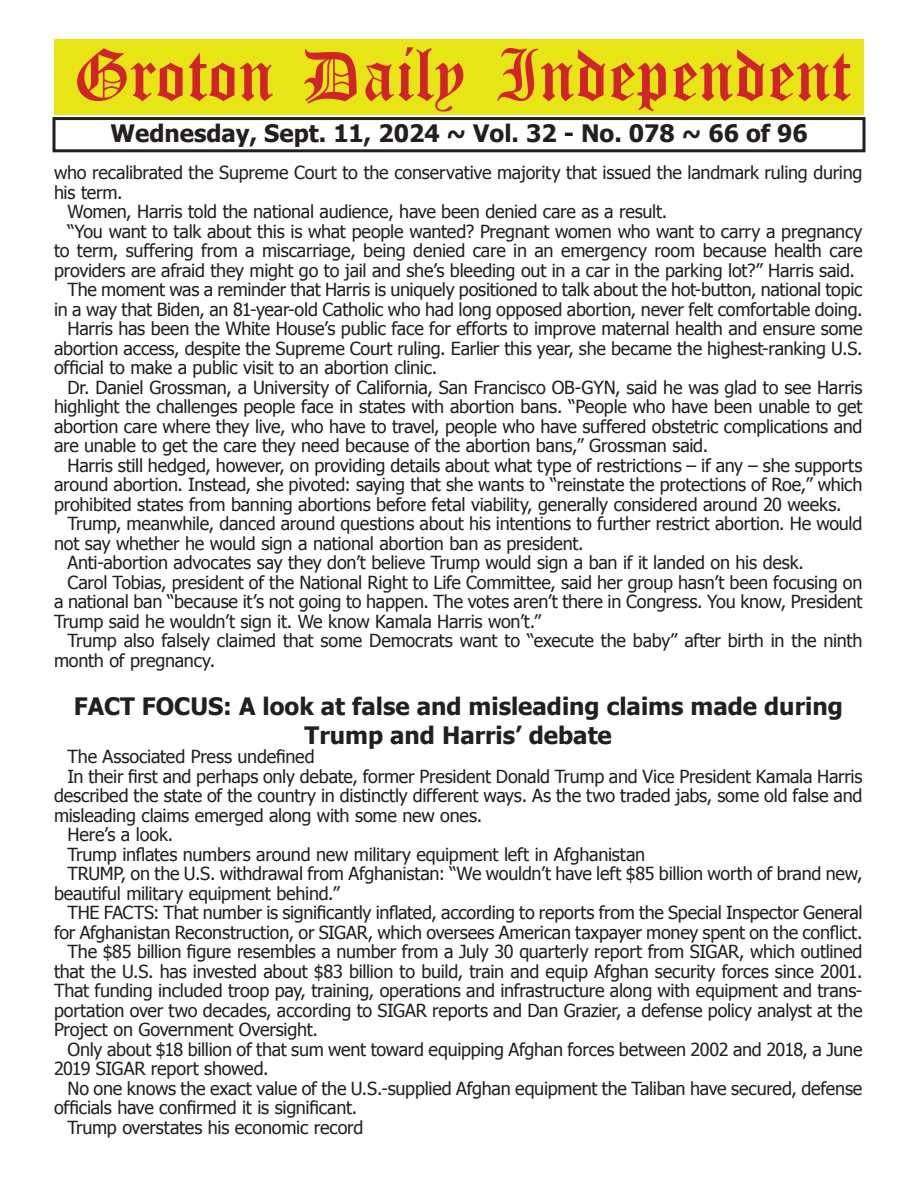
<style>
.page{position:relative;width:918px;height:1188px;background:#fff}
.page>*{position:absolute;margin:0;border:0;box-sizing:border-box;transform-origin:0 0}
.t1{font:54px "Old English Five";color:#d1232a}
.t2{font:700 24px/28.8px "Tahoma";color:#231f20;text-align:center}
.t3{font:18px "Tahoma";letter-spacing:-.015em;color:#231f20}
</style>
<div class="page">
<div style="left:52px;top:117px;width:814px;height:35px;border:3px solid #231f20"></div>
<div style="left:54px;top:40px;width:810px;height:75px;background:#e7e515"></div>
<h1 class="t1" style="left:73px;top:50px;width:779px">Groton Daily Independent</h1>
<h2 class="t2" style="left:110px;top:117px;width:699px">Wednesday, Sept. 11, 2024 ~ Vol. 32 - No. 078 ~ 66 of 96</h2>
<p class="t3" style="left:54px;top:161px;width:810px">who recalibrated the Supreme Court to the conservative majority that issued the landmark ruling during</p>
<p class="t3" style="left:54px;top:180px;width:70px">his term.</p>
<p class="t3" style="left:68px;top:200px;width:601px">Women, Harris told the national audience, have been denied care as a result.</p>
<p class="t3" style="left:68px;top:219px;width:796px">“You want to talk about this is what people wanted? Pregnant women who want to carry a pregnancy</p>
<p class="t3" style="left:54px;top:239px;width:810px">to term, suffering from a miscarriage, being denied care in an emergency room because health care</p>
<p class="t3" style="left:54px;top:258px;width:802px">providers are afraid they might go to jail and she’s bleeding out in a car in the parking lot?” Harris said.</p>
<p class="t3" style="left:68px;top:278px;width:796px">The moment was a reminder that Harris is uniquely positioned to talk about the hot-button, national topic</p>
<p class="t3" style="left:54px;top:297px;width:810px">in a way that Biden, an 81-year-old Catholic who had long opposed abortion, never felt comfortable doing.</p>
<p class="t3" style="left:68px;top:317px;width:797px">Harris has been the White House’s public face for efforts to improve maternal health and ensure some</p>
<p class="t3" style="left:54px;top:336px;width:810px">abortion access, despite the Supreme Court ruling. Earlier this year, she became the highest-ranking U.S.</p>
<p class="t3" style="left:54px;top:356px;width:385px">official to make a public visit to an abortion clinic.</p>
<p class="t3" style="left:68px;top:375px;width:797px">Dr. Daniel Grossman, a University of California, San Francisco OB-GYN, said he was glad to see Harris</p>
<p class="t3" style="left:54px;top:395px;width:810px">highlight the challenges people face in states with abortion bans. “People who have been unable to get</p>
<p class="t3" style="left:54px;top:414px;width:810px">abortion care where they live, who have to travel, people who have suffered obstetric complications and</p>
<p class="t3" style="left:54px;top:434px;width:656px">are unable to get the care they need because of the abortion bans,” Grossman said.</p>
<p class="t3" style="left:68px;top:453px;width:796px">Harris still hedged, however, on providing details about what type of restrictions – if any – she supports</p>
<p class="t3" style="left:54px;top:473px;width:810px">around abortion. Instead, she pivoted: saying that she wants to “reinstate the protections of Roe,” which</p>
<p class="t3" style="left:54px;top:492px;width:789px">prohibited states from banning abortions before fetal viability, generally considered around 20 weeks.</p>
<p class="t3" style="left:68px;top:512px;width:797px">Trump, meanwhile, danced around questions about his intentions to further restrict abortion. He would</p>
<p class="t3" style="left:54px;top:531px;width:531px">not say whether he would sign a national abortion ban as president.</p>
<p class="t3" style="left:68px;top:551px;width:738px">Anti-abortion advocates say they don’t believe Trump would sign a ban if it landed on his desk.</p>
<p class="t3" style="left:68px;top:570px;width:797px">Carol Tobias, president of the National Right to Life Committee, said her group hasn’t been focusing on</p>
<p class="t3" style="left:54px;top:590px;width:810px">a national ban “because it’s not going to happen. The votes aren’t there in Congress. You know, President</p>
<p class="t3" style="left:54px;top:609px;width:489px">Trump said he wouldn’t sign it. We know Kamala Harris won’t.”</p>
<p class="t3" style="left:68px;top:629px;width:796px">Trump also falsely claimed that some Democrats want to “execute the baby” after birth in the ninth</p>
<p class="t3" style="left:54px;top:648px;width:163px">month of pregnancy.</p>
<h2 class="t2" style="left:74px;top:691px;width:771px">FACT FOCUS: A look at false and misleading claims made during<br>Trump and Harris’ debate</h2>
<p class="t3" style="left:68px;top:745px;width:249px">The Associated Press undefined</p>
<p class="t3" style="left:68px;top:764px;width:797px">In their first and perhaps only debate, former President Donald Trump and Vice President Kamala Harris</p>
<p class="t3" style="left:54px;top:784px;width:810px">described the state of the country in distinctly different ways. As the two traded jabs, some old false and</p>
<p class="t3" style="left:54px;top:803px;width:430px">misleading claims emerged along with some new ones.</p>
<p class="t3" style="left:68px;top:823px;width:107px">Here’s a look.</p>
<p class="t3" style="left:68px;top:842px;width:579px">Trump inflates numbers around new military equipment left in Afghanistan</p>
<p class="t3" style="left:68px;top:862px;width:796px">TRUMP, on the U.S. withdrawal from Afghanistan: “We wouldn’t have left $85 billion worth of brand new,</p>
<p class="t3" style="left:54px;top:881px;width:287px">beautiful military equipment behind.”</p>
<p class="t3" style="left:68px;top:901px;width:797px">THE FACTS: That number is significantly inflated, according to reports from the Special Inspector General</p>
<p class="t3" style="left:54px;top:920px;width:810px">for Afghanistan Reconstruction, or SIGAR, which oversees American taxpayer money spent on the conflict.</p>
<p class="t3" style="left:68px;top:940px;width:796px">The $85 billion figure resembles a number from a July 30 quarterly report from SIGAR, which outlined</p>
<p class="t3" style="left:54px;top:959px;width:810px">that the U.S. has invested about $83 billion to build, train and equip Afghan security forces since 2001.</p>
<p class="t3" style="left:54px;top:979px;width:810px">That funding included troop pay, training, operations and infrastructure along with equipment and trans-</p>
<p class="t3" style="left:54px;top:998px;width:810px">portation over two decades, according to SIGAR reports and Dan Grazier, a defense policy analyst at the</p>
<p class="t3" style="left:54px;top:1018px;width:266px">Project on Government Oversight.</p>
<p class="t3" style="left:68px;top:1037px;width:797px">Only about $18 billion of that sum went toward equipping Afghan forces between 2002 and 2018, a June</p>
<p class="t3" style="left:54px;top:1057px;width:216px">2019 SIGAR report showed.</p>
<p class="t3" style="left:68px;top:1076px;width:796px">No one knows the exact value of the U.S.-supplied Afghan equipment the Taliban have secured, defense</p>
<p class="t3" style="left:54px;top:1096px;width:305px">officials have confirmed it is significant.</p>
<p class="t3" style="left:68px;top:1115px;width:298px">Trump overstates his economic record</p>
</div>
